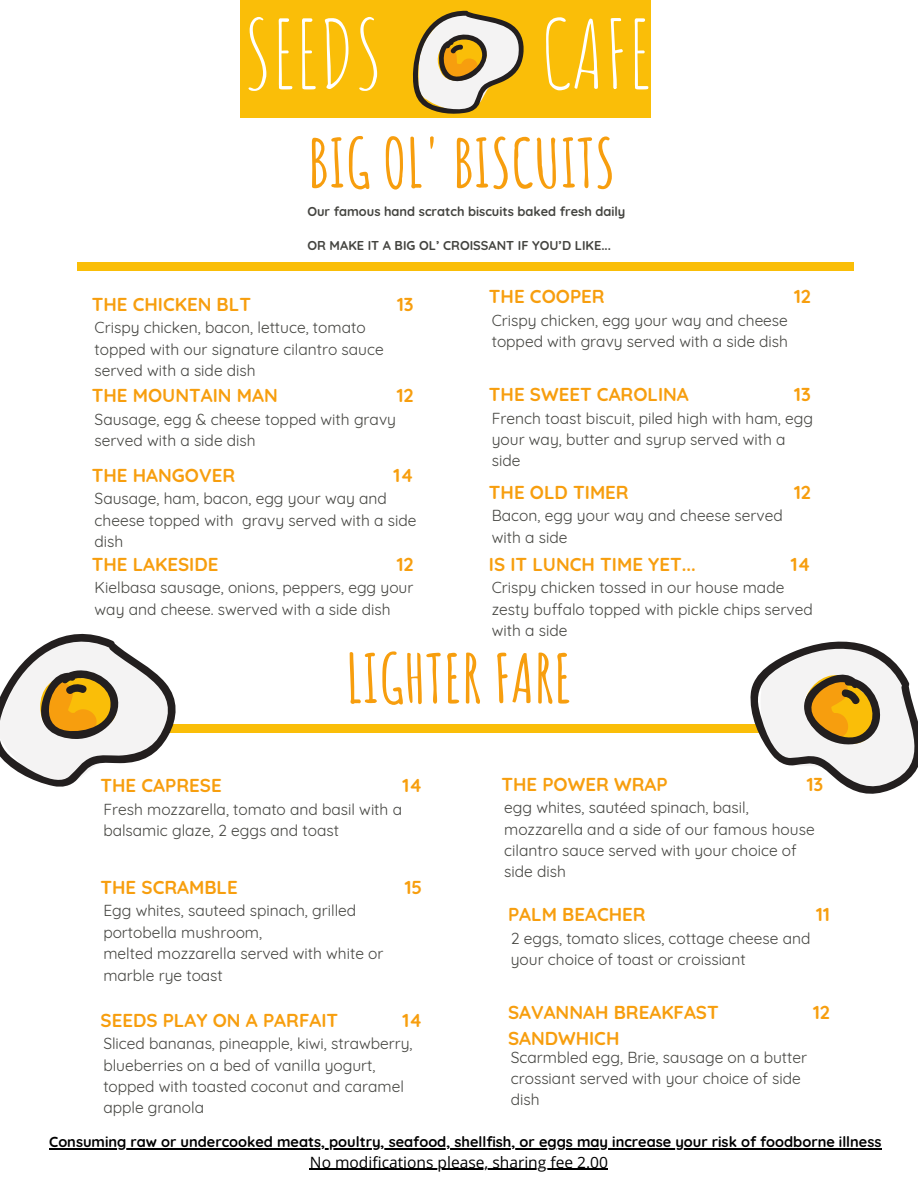
<style>
.page{position:relative;width:918px;height:1188px;background:#fff}
.page>*{position:absolute;margin:0;border:0;box-sizing:border-box;transform-origin:0 0}
.t1{font:93.75px "Amatic SC";color:#fff}
.t2{font:700 66.6px "Amatic SC";color:#f79e0e}
.t3{font:700 18.75px/25.8px "Quicksand";color:#f79e0e}
.t4{font:15.6px/21.3px "Quicksand";color:#444440}
.t5{font:15.6px "Open Sans";color:#000}
.t6{font:700 14.55px "Quicksand";color:#000}
.t7{font:700 12.9px "Quicksand";color:#444440}
</style>
<div class="page">
<div style="left:241px;top:0;width:410px;height:118px;background:#fabe08"></div>
<svg style="left:413px;top:10px;width:111px;height:104px"></svg>
<div style="left:77px;top:262px;width:777px;height:8px;background:#fabe08"></div>
<div style="left:109px;top:724px;width:715px;height:8px;background:#fabe08"></div>
<svg style="left:730px;top:641px;width:188px;height:153px"></svg>
<svg style="left:0;top:633px;width:196px;height:154px"></svg>
<hr style="left:310px;top:1169px;width:298px;height:1px;background:#000">
<hr style="left:49px;top:1149px;width:832px;height:1px;background:#000">
<p class="t1" style="left:244px;top:-6px;width:141px">SEEDS</p>
<p class="t1" style="left:540px;top:-6px;width:113px">CAFE</p>
<p class="t2" style="left:308px;top:120px;width:309px">BIG OL' BISCUITS</p>
<p class="t7" style="left:307px;top:203px;width:320px">Our famous hand scratch biscuits baked fresh daily</p>
<p class="t7" style="left:308px;top:237px;width:305px">OR MAKE IT A BIG OL’ CROISSANT IF YOU’D LIKE...</p>
<p class="t3" style="left:92px;top:291px;width:161px">THE CHICKEN BLT</p>
<p class="t3" style="left:397px;top:291px;width:18px">13</p>
<p class="t4" style="left:95px;top:317px;width:291px">Crispy chicken, bacon, lettuce, tomato topped with our signature cilantro sauce served with a side dish</p>
<p class="t3" style="left:92px;top:382px;width:187px">THE MOUNTAIN MAN</p>
<p class="t3" style="left:397px;top:382px;width:18px">12</p>
<p class="t4" style="left:95px;top:408px;width:303px">Sausage, egg &amp; cheese topped with gravy served with a side dish</p>
<p class="t3" style="left:92px;top:462px;width:145px">THE HANGOVER</p>
<p class="t3" style="left:394px;top:462px;width:22px">14</p>
<p class="t4" style="left:95px;top:488px;width:323px">Sausage, ham, bacon, egg your way and cheese topped with gravy served with a side dish</p>
<p class="t3" style="left:92px;top:551px;width:128px">THE LAKESIDE</p>
<p class="t3" style="left:397px;top:551px;width:18px">12</p>
<p class="t4" style="left:95px;top:577px;width:320px">Kielbasa sausage, onions, peppers, egg your way and cheese. swerved with a side dish</p>
<p class="t3" style="left:489px;top:283px;width:117px">THE COOPER</p>
<p class="t3" style="left:794px;top:283px;width:18px">12</p>
<p class="t4" style="left:492px;top:309px;width:298px">Crispy chicken, egg your way and cheese topped with gravy served with a side dish</p>
<p class="t3" style="left:489px;top:381px;width:201px">THE SWEET CAROLINA</p>
<p class="t3" style="left:794px;top:381px;width:18px">13</p>
<p class="t4" style="left:492px;top:407px;width:323px">French toast biscuit, piled high with ham, egg your way, butter and syrup served with a side</p>
<p class="t3" style="left:489px;top:479px;width:141px">THE OLD TIMER</p>
<p class="t3" style="left:794px;top:479px;width:18px">12</p>
<p class="t4" style="left:492px;top:505px;width:292px">Bacon, egg your way and cheese served with a side</p>
<p class="t3" style="left:489px;top:551px;width:208px">IS IT LUNCH TIME YET...</p>
<p class="t3" style="left:791px;top:551px;width:22px">14</p>
<p class="t4" style="left:492px;top:577px;width:323px">Crispy chicken tossed in our house made zesty buffalo topped with pickle chips served with a side</p>
<p class="t2" style="left:346px;top:636px;width:228px">LIGHTER FARE</p>
<p class="t3" style="left:101px;top:772px;width:123px">THE CAPRESE</p>
<p class="t3" style="left:402px;top:772px;width:22px">14</p>
<p class="t4" style="left:103px;top:798px;width:300px">Fresh mozzarella, tomato and basil with a balsamic glaze, 2 eggs and toast</p>
<p class="t3" style="left:101px;top:874px;width:139px">THE SCRAMBLE</p>
<p class="t3" style="left:405px;top:874px;width:19px">15</p>
<p class="t4" style="left:103px;top:900px;width:254px">Egg whites, sauteed spinach, grilled portobella mushroom,</p>
<p class="t4" style="left:103px;top:943px;width:282px">melted mozzarella served with white or marble rye toast</p>
<p class="t3" style="left:101px;top:1007px;width:239px">SEEDS PLAY ON A PARFAIT</p>
<p class="t3" style="left:402px;top:1007px;width:22px">14</p>
<p class="t4" style="left:103px;top:1033px;width:311px">Sliced bananas, pineapple, kiwi, strawberry, blueberries on a bed of vanilla yogurt, topped with toasted coconut and caramel apple granola</p>
<p class="t3" style="left:501px;top:771px;width:168px">THE POWER WRAP</p>
<p class="t3" style="left:807px;top:771px;width:18px">13</p>
<p class="t4" style="left:504px;top:797px;width:312px">egg whites, sautéed spinach, basil, mozzarella and a side of our famous house cilantro sauce served with your choice of side dish</p>
<p class="t3" style="left:508px;top:901px;width:139px">PALM BEACHER</p>
<p class="t3" style="left:816px;top:901px;width:15px">11</p>
<p class="t4" style="left:511px;top:927px;width:301px">2 eggs, tomato slices, cottage cheese and your choice of toast or croissiant</p>
<p class="t3" style="left:508px;top:999px;width:212px">SAVANNAH BREAKFAST<br>SANDWHICH</p>
<p class="t3" style="left:813px;top:999px;width:18px">12</p>
<p class="t4" style="left:511px;top:1046px;width:298px">Scarmbled egg, Brie, sausage on a butter crossiant served with your choice of side dish</p>
<p class="t6" style="left:49px;top:1133px;width:834px">Consuming raw or undercooked meats, poultry, seafood, shellfish, or eggs may increase your risk of foodborne illness</p>
<p class="t5" style="left:310px;top:1151px;width:300px">No modifications please, sharing fee 2.00</p>
</div>
